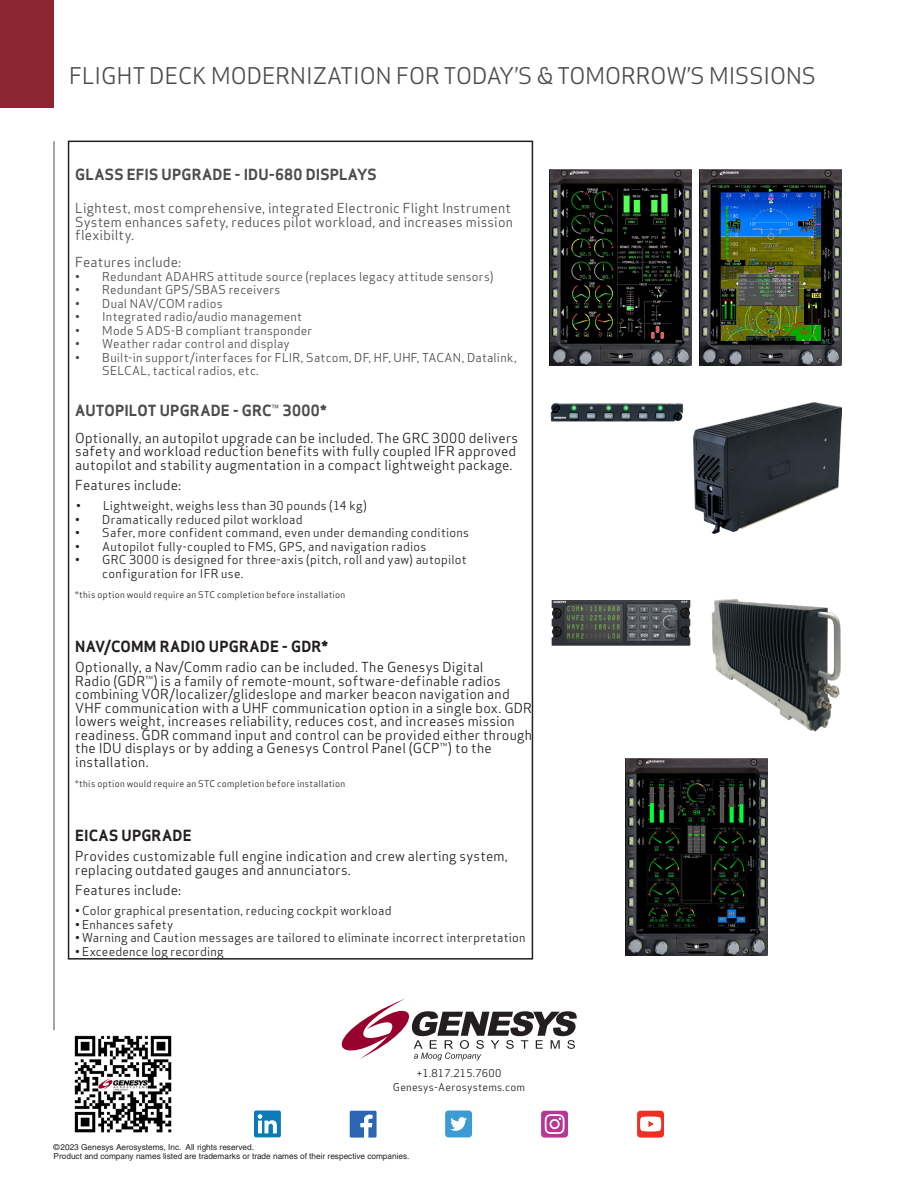
<style>
.page{position:relative;width:918px;height:1188px;background:#fff}
.page>*{position:absolute;margin:0;border:0;box-sizing:border-box;transform-origin:0 0}
.t1{font:22.5px "Apex Sans";color:#4b4c4d}
.Copy{font:700 15px "Apex Sans";letter-spacing:.01em;color:#4b4c4d}
.Copy-2{font:700 15px "Apex Sans";letter-spacing:.015em;color:#231f20}
.Copy-3{font:13.5px/13.5px "Apex Sans";letter-spacing:.015em;color:#231f20}
.Copy-4{font:13.5px/13.5px "Apex Sans";letter-spacing:.015em;color:#4b4c4d}
.t2{font:12px/13.5px "Apex Sans";letter-spacing:.02em;color:#231f20}
.t3{font:12px/13.5px "Apex Sans";letter-spacing:.02em;color:#4b4c4d}
.t4{font:10.5px "Apex Sans";letter-spacing:.02em;color:#231f20}
.Copy-5{font:9px "Apex Sans";letter-spacing:.03em;color:#231f20}
.t5{font:8.25px "Helvetica";color:#231f20}
</style>
<div class="page">
<div style="left:0;top:0;width:54px;height:108px;background:#8d2431"></div>
<svg style="left:341px;top:998px;width:236px;height:63px"></svg>
<hr style="left:54px;top:141px;width:1px;height:889px;background:#4b4c4d">
<svg style="left:350px;top:1111px;width:27px;height:27px"></svg>
<div style="left:541px;top:1111px;width:27px;height:27px;background:#b73795;border-radius:3px"></div>
<svg style="left:545px;top:1114px;width:20px;height:20px"></svg>
<div style="left:254px;top:1111px;width:27px;height:26px;background:#0a7bb6;border-radius:2px"></div>
<svg style="left:258px;top:1114px;width:19px;height:19px"></svg>
<div style="left:445px;top:1111px;width:27px;height:26px;background:#3c9bd5;border-radius:3px"></div>
<svg style="left:450px;top:1117px;width:17px;height:14px"></svg>
<div style="left:637px;top:1111px;width:27px;height:27px;background:#ee2f24;border-radius:3px"></div>
<svg style="left:640px;top:1117px;width:21px;height:14px"></svg>
<img style="left:74px;top:1035px;width:98px;height:98px">
<div style="left:68px;top:141px;width:465px;height:819px;border:2px solid #231f20"></div>
<img style="left:552px;top:600px;width:113px;height:46px">
<img style="left:665px;top:599px;width:176px;height:133px">
<img style="left:694px;top:402px;width:147px;height:131px">
<img style="left:550px;top:402px;width:134px;height:20px">
<img style="left:550px;top:169px;width:142px;height:197px">
<img style="left:699px;top:169px;width:142px;height:197px">
<img style="left:626px;top:758px;width:142px;height:197px">
<p class="t1" style="left:69px;top:58px;width:748px">FLIGHT DECK MODERNIZATION FOR TODAY’S &amp; TOMORROW’S MISSIONS</p>
<p class="Copy" style="left:75px;top:164px;width:303px">GLASS EFIS UPGRADE - IDU-680 DISPLAYS</p>
<p class="Copy-4" style="left:75px;top:200px;width:439px">Lightest, most comprehensive, integrated Electronic Flight Instrument<br>System enhances safety, reduces pilot workload, and increases mission flexibilty.</p>
<p class="Copy-4" style="left:75px;top:254px;width:107px">Features include:</p>
<p class="t3" style="left:75px;top:269px;width:420px">• Redundant ADAHRS attitude source (replaces legacy attitude sensors)</p>
<p class="t3" style="left:75px;top:282px;width:207px">• Redundant GPS/SBAS receivers</p>
<p class="t3" style="left:75px;top:296px;width:149px">• Dual NAV/COM radios</p>
<p class="t3" style="left:75px;top:309px;width:228px">• Integrated radio/audio management</p>
<p class="t3" style="left:75px;top:323px;width:239px">• Mode S ADS-B compliant transponder</p>
<p class="t3" style="left:75px;top:336px;width:216px">• Weather radar control and display</p>
<p class="t3" style="left:102px;top:350px;width:416px;text-indent:-27px">• Built-in support/interfaces for FLIR, Satcom, DF, HF, UHF, TACAN, Datalink,<br>SELCAL, tactical radios, etc.</p>
<p class="Copy" style="left:75px;top:401px;width:253px">AUTOPILOT UPGRADE - GRC<sup>™</sup> 3000*</p>
<p class="Copy-3" style="left:75px;top:430px;width:444px">Optionally, an autopilot upgrade can be included. The GRC 3000 delivers safety and workload reduction benefits with fully coupled IFR approved autopilot and stability augmentation in a compact lightweight package.</p>
<p class="Copy-3" style="left:75px;top:477px;width:107px">Features include:</p>
<p class="t2" style="left:76px;top:498px;width:292px">• Lightweight, weighs less than 30 pounds (14 kg)</p>
<p class="t2" style="left:75px;top:512px;width:229px">• Dramatically reduced pilot workload</p>
<p class="t2" style="left:75px;top:525px;width:395px">• Safer, more confident command, even under demanding conditions</p>
<p class="t2" style="left:75px;top:539px;width:353px">• Autopilot fully-coupled to FMS, GPS, and navigation radios</p>
<p class="t2" style="left:102px;top:552px;width:366px;text-indent:-27px">• GRC 3000 is designed for three-axis (pitch, roll and yaw) autopilot configuration for IFR use.</p>
<p class="Copy-5" style="left:75px;top:587px;width:272px">*this option would require an STC completion before installation</p>
<p class="Copy-2" style="left:75px;top:637px;width:254px">NAV/COMM RADIO UPGRADE - GDR*</p>
<p class="Copy-3" style="left:75px;top:659px;width:458px">Optionally, a Nav/Comm radio can be included. The Genesys Digital<br>Radio (GDR™) is a family of remote-mount, software-definable radios combining VOR/localizer/glideslope and marker beacon navigation and VHF communication with a UHF communication option in a single box. GDR lowers weight, increases reliability, reduces cost, and increases mission readiness. GDR command input and control can be provided either through the IDU displays or by adding a Genesys Control Panel (GCP™) to the installation.</p>
<p class="Copy-5" style="left:75px;top:776px;width:272px">*this option would require an STC completion before installation</p>
<p class="Copy-2" style="left:75px;top:826px;width:118px">EICAS UPGRADE</p>
<p class="Copy-3" style="left:75px;top:848px;width:434px">Provides customizable full engine indication and crew alerting system, replacing outdated gauges and annunciators.</p>
<p class="Copy-3" style="left:75px;top:882px;width:107px">Features include:</p>
<p class="t2" style="left:75px;top:903px;width:318px">• Color graphical presentation, reducing cockpit workload</p>
<p class="t2" style="left:75px;top:917px;width:100px">• Enhances safety</p>
<p class="t2" style="left:75px;top:930px;width:452px">• Warning and Caution messages are tailored to eliminate incorrect interpretation</p>
<p class="t2" style="left:75px;top:944px;width:150px">• Exceedence log recording</p>
<p class="t4" style="left:417px;top:1065px;width:86px">+1.817.215.7600</p>
<p class="t4" style="left:393px;top:1078px;width:134px">Genesys-Aerosystems.com</p>
<p class="t5" style="left:54px;top:1143px;width:202px">©2023 Genesys Aerosystems, Inc. All rights reserved.</p>
<p class="t5" style="left:54px;top:1152px;width:357px">Product and company names listed are trademarks or trade names of their respective companies.</p>
</div>
